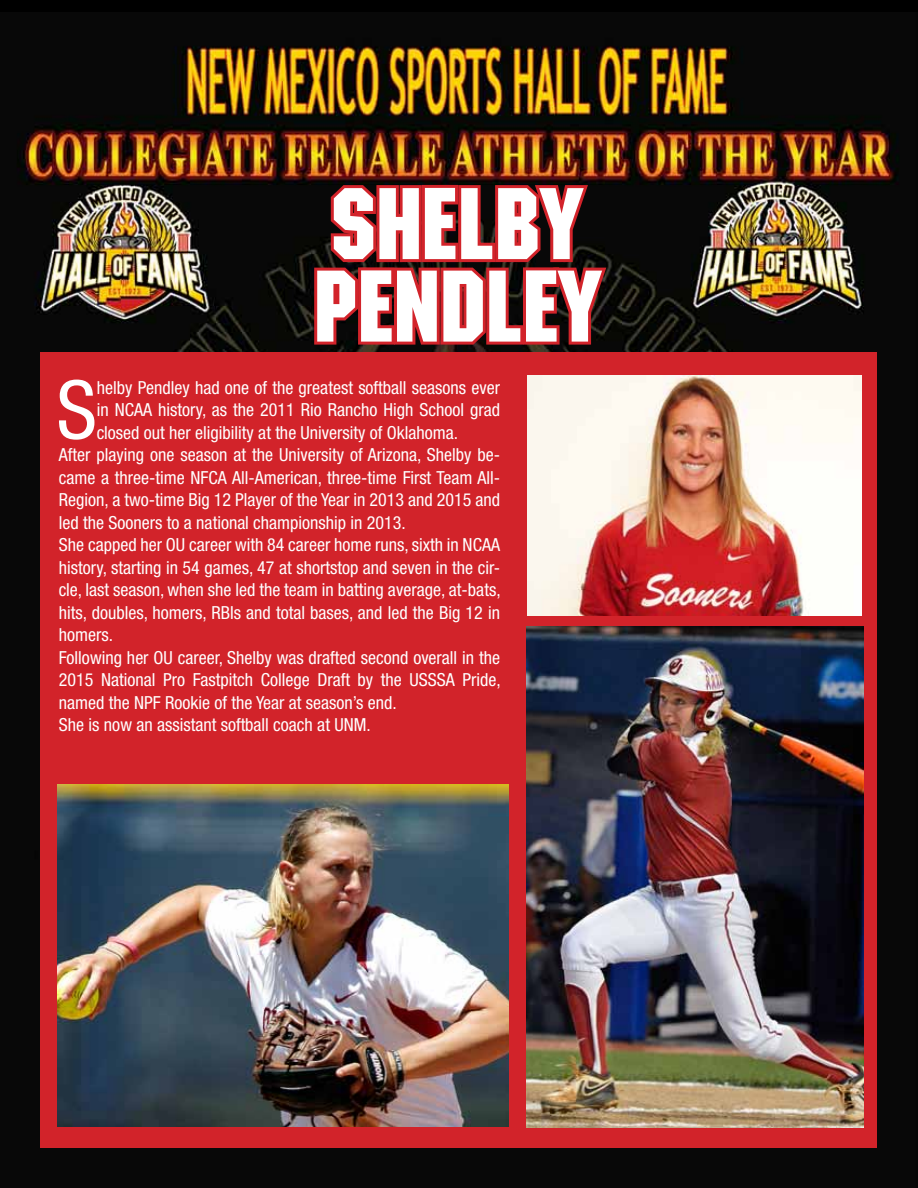
<style>
.page{position:relative;width:918px;height:1188px;background:#fff}
.page>*{position:absolute;margin:0;border:0;box-sizing:border-box;transform-origin:0 0}
.t1{font:99px/82.5px "Motor Plain";color:#fff}
.t2{font:condensed 81px "Helvetica Neue LT Std";color:#fff}
.t3{font:condensed 18px "Helvetica Neue LT Std";color:#fff}
</style>
<div class="page">
<img style="left:0;top:13px;width:918px;height:1175px">
<div style="left:41px;top:352px;width:836px;height:796px;background:#d2232a"></div>
<img style="left:57px;top:784px;width:452px;height:343px">
<img style="left:526px;top:626px;width:337px;height:502px">
<svg style="left:311px;top:182px;width:300px;height:167px;background:#621617"></svg>
<img style="left:527px;top:376px;width:335px;height:240px">
<h1 class="t1" style="left:312px;top:186px;width:291px">SHELBY<br>PENDLEY</h1>
<h2 class="t2" style="left:56px;top:363px;width:42px">S</h2>
<p class="t3" style="left:97px;top:377px;width:405px">helby Pendley had one of the greatest softball seasons ever</p>
<p class="t3" style="left:97px;top:399px;width:405px">in NCAA history, as the 2011 Rio Rancho High School grad</p>
<p class="t3" style="left:97px;top:422px;width:363px">closed out her eligibility at the University of Oklahoma.</p>
<p class="t3" style="left:59px;top:444px;width:443px">After playing one season at the University of Arizona, Shelby be-</p>
<p class="t3" style="left:59px;top:467px;width:443px">came a three-time NFCA All-American, three-time First Team All-</p>
<p class="t3" style="left:59px;top:489px;width:443px">Region, a two-time Big 12 Player of the Year in 2013 and 2015 and</p>
<p class="t3" style="left:59px;top:512px;width:348px">led the Sooners to a national championship in 2013.</p>
<p class="t3" style="left:59px;top:534px;width:443px">She capped her OU career with 84 career home runs, sixth in NCAA</p>
<p class="t3" style="left:59px;top:557px;width:443px">history, starting in 54 games, 47 at shortstop and seven in the cir-</p>
<p class="t3" style="left:59px;top:579px;width:443px">cle, last season, when she led the team in batting average, at-bats,</p>
<p class="t3" style="left:59px;top:602px;width:443px">hits, doubles, homers, RBIs and total bases, and led the Big 12 in</p>
<p class="t3" style="left:59px;top:624px;width:56px">homers.</p>
<p class="t3" style="left:59px;top:647px;width:443px">Following her OU career, Shelby was drafted second overall in the</p>
<p class="t3" style="left:59px;top:669px;width:443px">2015 National Pro Fastpitch College Draft by the USSSA Pride,</p>
<p class="t3" style="left:59px;top:692px;width:339px">named the NPF Rookie of the Year at season’s end.</p>
<p class="t3" style="left:59px;top:714px;width:313px">She is now an assistant softball coach at UNM.</p>
</div>
